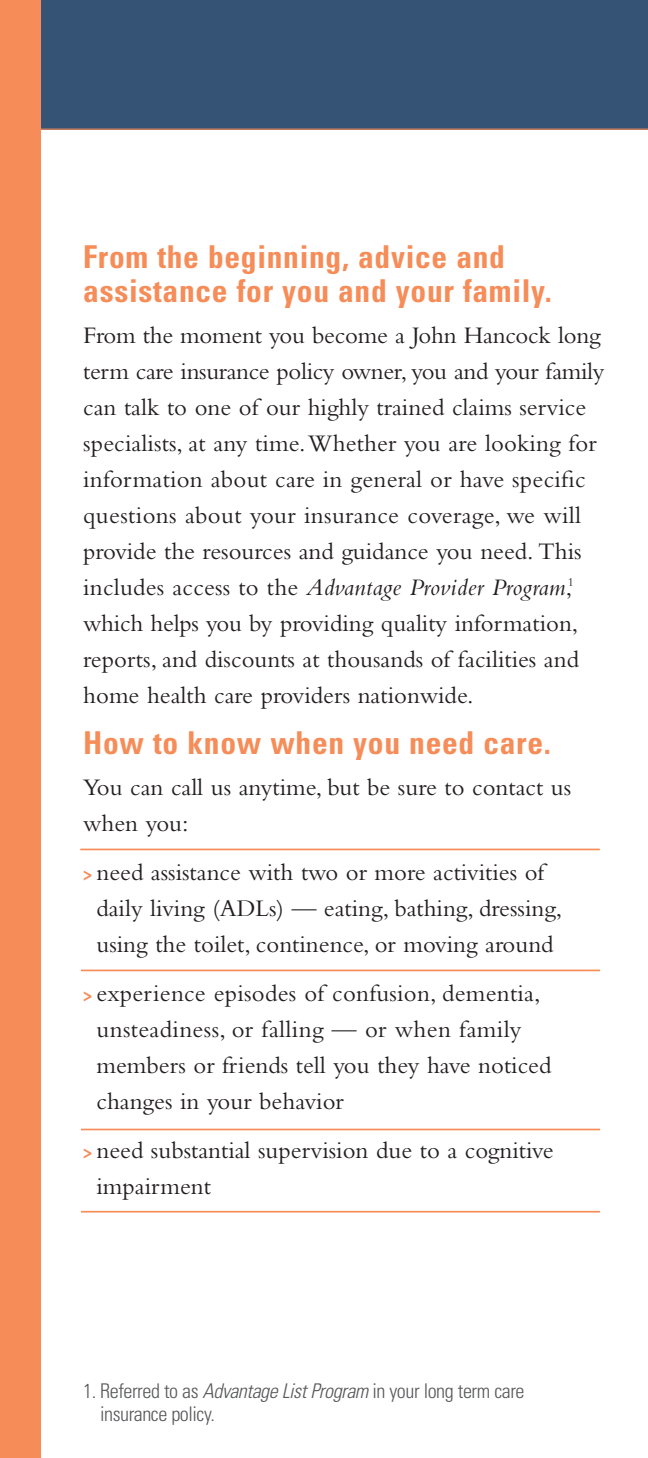
<style>
.page{position:relative;width:648px;height:1458px;background:#fff}
.page>*{position:absolute;margin:0;border:0;box-sizing:border-box;transform-origin:0 0}
.t1{font:700 condensed 31.5px/33.8px "Univers";letter-spacing:.02em;color:#f68c58}
.t2{font:24.75px/36px "Bembo";color:#231f20}
.t3{font:300 condensed 20.25px/23.6px "Univers";letter-spacing:-.02em;color:#57585a}
.s1{font-style:italic}
.s2{font-family:"Univers";font-weight:700;font-stretch:condensed;font-size:18px;color:#f68c58}
</style>
<div class="page">
<div style="left:40px;top:0;width:608px;height:130px;background:#355475"></div>
<div style="left:0;top:0;width:40px;height:1458px;background:#f68c58"></div>
<hr style="left:0;top:129px;width:648px;height:1px;background:#f68c58">
<hr style="left:80px;top:849px;width:520px;height:1px;background:#f68c58">
<hr style="left:81px;top:970px;width:519px;height:1px;background:#f68c58">
<hr style="left:81px;top:1129px;width:519px;height:1px;background:#f68c58">
<hr style="left:81px;top:1211px;width:519px;height:2px;background:#f68c58">
<p class="t1" style="left:83px;top:243px;width:470px">From the beginning, advice and assistance for you and your family.</p>
<p class="t2" style="left:83px;top:319px;width:523px">From the moment you become a John Hancock long term care insurance policy owner, you and your family can talk to one of our highly trained claims service specialists, at any time.Whether you are looking for information about care in general or have specific questions about your insurance coverage, we will provide the resources and guidance you need. This includes access to the <span class="s1">Advantage Provider Program</span>,<sup>1 </sup>which helps you by providing quality information, reports, and discounts at thousands of facilities and home health care providers nationwide.</p>
<p class="t1" style="left:83px;top:729px;width:469px">How to know when you need care.</p>
<p class="t2" style="left:83px;top:772px;width:490px">You can call us anytime, but be sure to contact us when you:</p>
<p class="t2" style="left:96px;top:857px;width:467px;text-indent:-13px"><span class="s2">&gt;</span> need assistance with two or more activities of daily living (ADLs) — eating, bathing, dressing, using the toilet, continence, or moving around</p>
<p class="t2" style="left:96px;top:978px;width:457px;text-indent:-13px"><span class="s2">&gt;</span> experience episodes of confusion, dementia, unsteadiness, or falling — or when family members or friends tell you they have noticed changes in your behavior</p>
<p class="t2" style="left:96px;top:1135px;width:459px;text-indent:-13px"><span class="s2">&gt;</span> need substantial supervision due to a cognitive impairment</p>
<p class="t3" style="left:100px;top:1381px;width:426px;text-indent:-17px">1. Referred to as <span class="s1">Advantage List Program</span> in your long term care insurance policy.</p>
</div>
